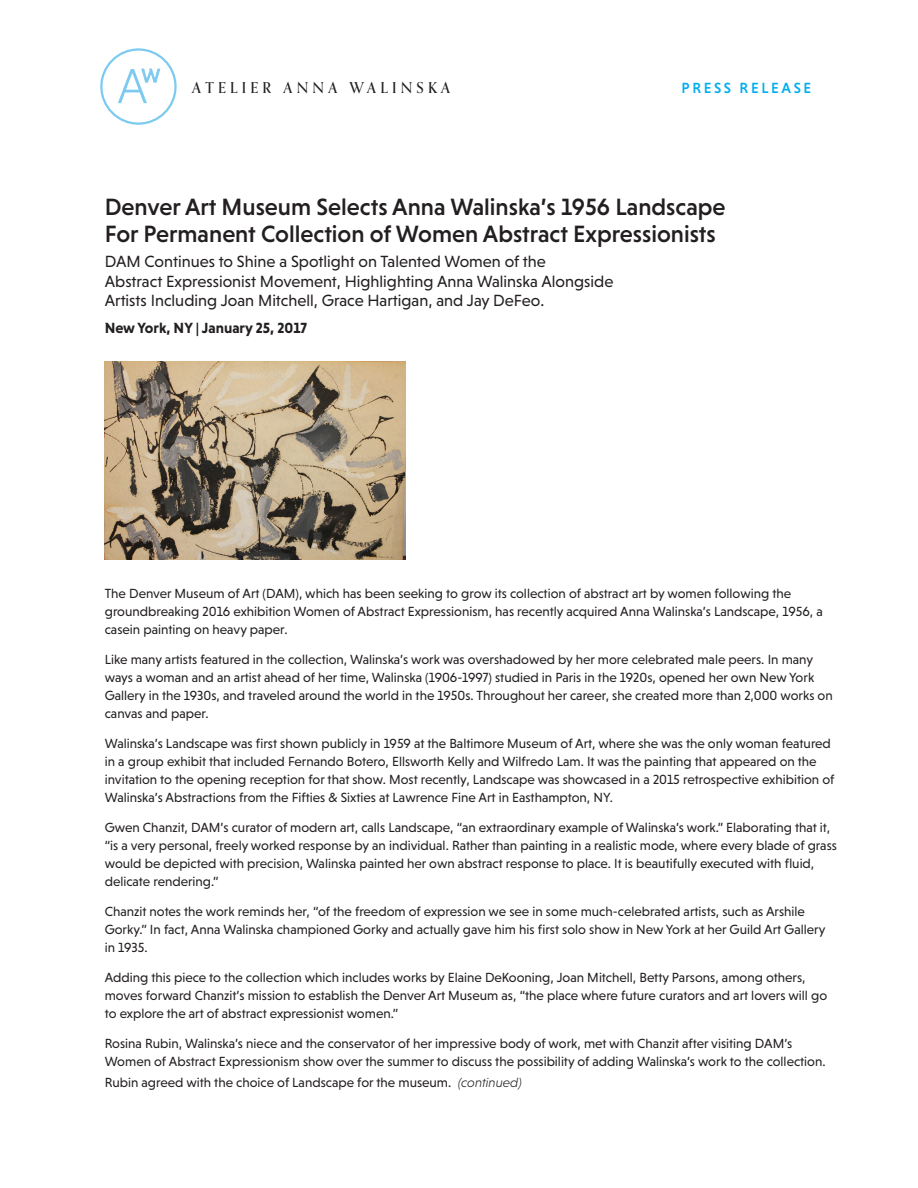
<style>
.page{position:relative;width:918px;height:1188px;background:#fff}
.page>*{position:absolute;margin:0;border:0;box-sizing:border-box;transform-origin:0 0}
.Headline{font:500 24px/27px "Niveau Grotesk";color:#231f20}
.Intro{font:16.5px/19.5px "Niveau Grotesk";color:#231f20}
.City_Date{font:700 15px "Niveau Grotesk";color:#231f20}
.t1{font:500 15px "Orpheus Pro";letter-spacing:.28em;color:#231f20}
.t2{font:500 15px "Niveau Grotesk";letter-spacing:.175em;color:#00aeef}
.Body{font:13.5px/18px "Niveau Grotesk";color:#231f20}
.s1{font-weight:300;font-style:italic}
</style>
<div class="page">
<svg style="left:118px;top:69px;width:42px;height:34px"></svg>
<div style="left:100px;top:48px;width:77px;height:77px;border:2px solid #6fc5ef;border-radius:50%"></div>
<img style="left:105px;top:361px;width:300px;height:199px">
<p class="t1" style="left:192px;top:79px;width:259px">ATELIER ANNA WALINSKA</p>
<p class="t2" style="left:682px;top:80px;width:131px">PRESS RELEASE</p>
<p class="Headline" style="left:105px;top:193px;width:622px">Denver Art Museum Selects Anna Walinska’s 1956 Landscape<br>For Permanent Collection of Women Abstract Expressionists</p>
<p class="Intro" style="left:105px;top:252px;width:510px">DAM Continues to Shine a Spotlight on Talented Women of the<br>Abstract Expressionist Movement, Highlighting Anna Walinska Alongside<br>Artists Including Joan Mitchell, Grace Hartigan, and Jay DeFeo.</p>
<p class="City_Date" style="left:105px;top:319px;width:204px">New York, NY | January 25, 2017</p>
<p class="Body" style="left:105px;top:584px;width:720px">The Denver Museum of Art (DAM), which has been seeking to grow its collection of abstract art by women following the groundbreaking 2016 exhibition Women of Abstract Expressionism, has recently acquired Anna Walinska’s Landscape, 1956, a casein painting on heavy paper.</p>
<p class="Body" style="left:105px;top:650px;width:730px">Like many artists featured in the collection, Walinska’s work was overshadowed by her more celebrated male peers. In many ways a woman and an artist ahead of her time, Walinska (1906-1997) studied in Paris in the 1920s, opened her own New York Gallery in the 1930s, and traveled around the world in the 1950s. Throughout her career, she created more than 2,000 works on canvas and paper.</p>
<p class="Body" style="left:105px;top:734px;width:731px">Walinska’s Landscape was first shown publicly in 1959 at the Baltimore Museum of Art, where she was the only woman featured in a group exhibit that included Fernando Botero, Ellsworth Kelly and Wilfredo Lam. It was the painting that appeared on the invitation to the opening reception for that show. Most recently, Landscape was showcased in a 2015 retrospective exhibition of Walinska’s Abstractions from the Fifties &amp; Sixties at Lawrence Fine Art in Easthampton, NY.</p>
<p class="Body" style="left:105px;top:818px;width:734px">Gwen Chanzit, DAM’s curator of modern art, calls Landscape, “an extraordinary example of Walinska’s work.” Elaborating that it, “is a very personal, freely worked response by an individual. Rather than painting in a realistic mode, where every blade of grass would be depicted with precision, Walinska painted her own abstract response to place. It is beautifully executed with fluid, delicate rendering.”</p>
<p class="Body" style="left:105px;top:902px;width:722px">Chanzit notes the work reminds her, “of the freedom of expression we see in some much-celebrated artists, such as Arshile<br>Gorky.” In fact, Anna Walinska championed Gorky and actually gave him his first solo show in New York at her Guild Art Gallery in 1935.</p>
<p class="Body" style="left:105px;top:968px;width:724px">Adding this piece to the collection which includes works by Elaine DeKooning, Joan Mitchell, Betty Parsons, among others, moves forward Chanzit’s mission to establish the Denver Art Museum as, “the place where future curators and art lovers will go to explore the art of abstract expressionist women.”</p>
<p class="Body" style="left:105px;top:1034px;width:722px">Rosina Rubin, Walinska’s niece and the conservator of her impressive body of work, met with Chanzit after visiting DAM’s<br>Women of Abstract Expressionism show over the summer to discuss the possibility of adding Walinska’s work to the collection.</p>
<p class="Body" style="left:105px;top:1073px;width:419px">Rubin agreed with the choice of Landscape for the museum. <span class="s1">(continued)</span></p>
</div>
